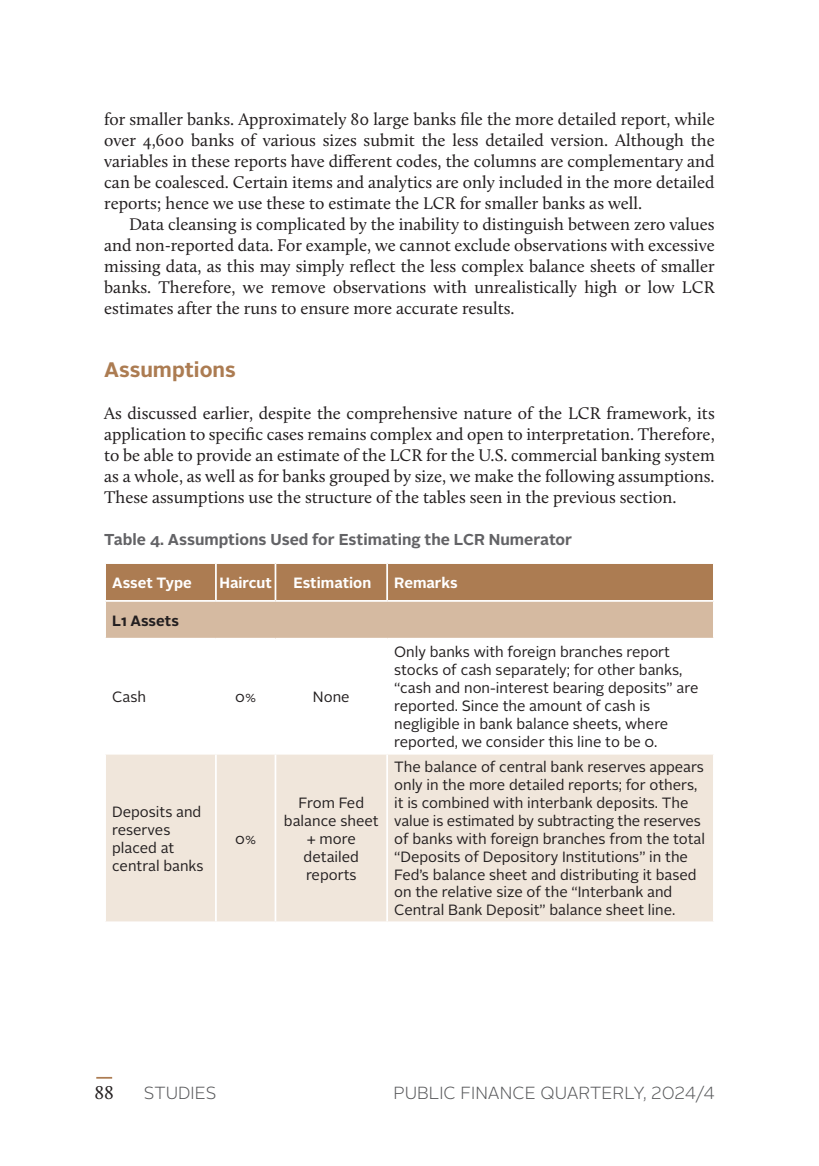
<style>
.page{position:relative;width:819px;height:1166px;background:#fff}
.page>*{position:absolute;margin:0;border:0;box-sizing:border-box;transform-origin:0 0}
.t1{font:700 21px "Alright Sans";color:#ac7c52}
.t2{font:19.25px "Calluna";color:#231f20}
.t3{font:17.5px/21px "Calluna";color:#231f20;text-align:justify}
.t4{font:300 17.5px "Alright Sans";color:#57585a}
.t5{font:700 15.75px "Alright Sans";color:#636366}
.t6{font:14.88px/17.8px "Alright Sans";color:#231f20}
.t7{font:700 14.88px "Alright Sans";color:#fff}
.t8{font:700 14.88px "Alright Sans";color:#231f20}
</style>
<div class="page">
<svg style="left:96px;top:1077px;width:16px;height:1px"></svg>
<div style="left:106px;top:564px;width:607px;height:36px;background:#ac7c52"></div>
<div style="left:105px;top:601px;width:608px;height:38px;background:#d5baa1"></div>
<div style="left:106px;top:754px;width:607px;height:167px;background:#f0e6db"></div>
<hr style="left:215px;top:564px;width:2px;height:36px;background:#fff">
<hr style="left:274px;top:564px;width:2px;height:36px;background:#fff">
<hr style="left:386px;top:564px;width:2px;height:36px;background:#fff">
<hr style="left:104px;top:600px;width:112px;height:2px;background:#fff">
<hr style="left:216px;top:600px;width:59px;height:2px;background:#fff">
<hr style="left:275px;top:600px;width:112px;height:2px;background:#fff">
<hr style="left:387px;top:600px;width:327px;height:2px;background:#fff">
<hr style="left:104px;top:638px;width:112px;height:1px;background:#fff">
<hr style="left:216px;top:638px;width:59px;height:1px;background:#fff">
<hr style="left:275px;top:638px;width:112px;height:1px;background:#fff">
<hr style="left:387px;top:638px;width:327px;height:1px;background:#fff">
<hr style="left:215px;top:754px;width:2px;height:167px;background:#fff">
<hr style="left:274px;top:754px;width:2px;height:167px;background:#fff">
<hr style="left:386px;top:754px;width:2px;height:167px;background:#fff">
<hr style="left:104px;top:602px;width:2px;height:36px;background:#fff">
<p class="t3" style="left:104px;top:109px;width:612px">for smaller banks. Approximately 80 large banks file the more detailed report, while over 4,600 banks of various sizes submit the less detailed version. Although the variables in these reports have different codes, the columns are complementary and can be coalesced. Certain items and analytics are only included in the more detailed reports; hence we use these to estimate the LCR for smaller banks as well.</p>
<p class="t3" style="left:104px;top:214px;width:612px;text-indent:25px">Data cleansing is complicated by the inability to distinguish between zero values and non-reported data. For example, we cannot exclude observations with excessive missing data, as this may simply reflect the less complex balance sheets of smaller banks. Therefore, we remove observations with unrealistically high or low LCR estimates after the runs to ensure more accurate results.</p>
<p class="t1" style="left:104px;top:355px;width:133px">Assumptions</p>
<p class="t3" style="left:104px;top:403px;width:612px">As discussed earlier, despite the comprehensive nature of the LCR framework, its application to specific cases remains complex and open to interpretation. Therefore, to be able to provide an estimate of the LCR for the U.S. commercial banking system as a whole, as well as for banks grouped by size, we make the following assumptions.<br>These assumptions use the structure of the tables seen in the previous section.</p>
<p class="t5" style="left:104px;top:529px;width:469px">Table 4. Assumptions Used for Estimating the LCR Numerator</p>
<p class="t7" style="left:112px;top:572px;width:81px">Asset Type</p>
<p class="t7" style="left:219px;top:572px;width:54px">Haircut</p>
<p class="t7" style="left:293px;top:572px;width:79px">Estimation</p>
<p class="t7" style="left:394px;top:572px;width:65px">Remarks</p>
<p class="t8" style="left:112px;top:610px;width:68px">L1 Assets</p>
<p class="t6" style="left:112px;top:688px;width:35px">Cash</p>
<p class="t6" style="left:235px;top:688px;width:22px">0%</p>
<p class="t6" style="left:313px;top:688px;width:38px">None</p>
<p class="t6" style="left:112px;top:803px;width:93px">Deposits and reserves placed at central banks</p>
<p class="t6" style="left:235px;top:830px;width:22px">0%</p>
<p class="t6" style="left:284px;top:794px;width:96px;text-align:center">From Fed balance sheet + more detailed reports</p>
<p class="t6" style="left:394px;top:643px;width:306px">Only banks with foreign branches report stocks of cash separately; for other banks, “cash and non-interest bearing deposits” are reported. Since the amount of cash is negligible in bank balance sheets, where reported, we consider this line to be 0.</p>
<p class="t6" style="left:394px;top:758px;width:312px">The balance of central bank reserves appears only in the more detailed reports; for others, it is combined with interbank deposits. The value is estimated by subtracting the reserves of banks with foreign branches from the total “Deposits of Depository Institutions” in the Fed’s balance sheet and distributing it based on the relative size of the “Interbank and Central Bank Deposit” balance sheet line.</p>
<p class="t2" style="left:94px;top:1081px;width:21px">88</p>
<p class="t4" style="left:144px;top:1081px;width:74px">STUDIES</p>
<p class="t4" style="left:393px;top:1081px;width:323px">PUBLIC FINANCE QUARTERLY, 2024/4</p>
</div>
